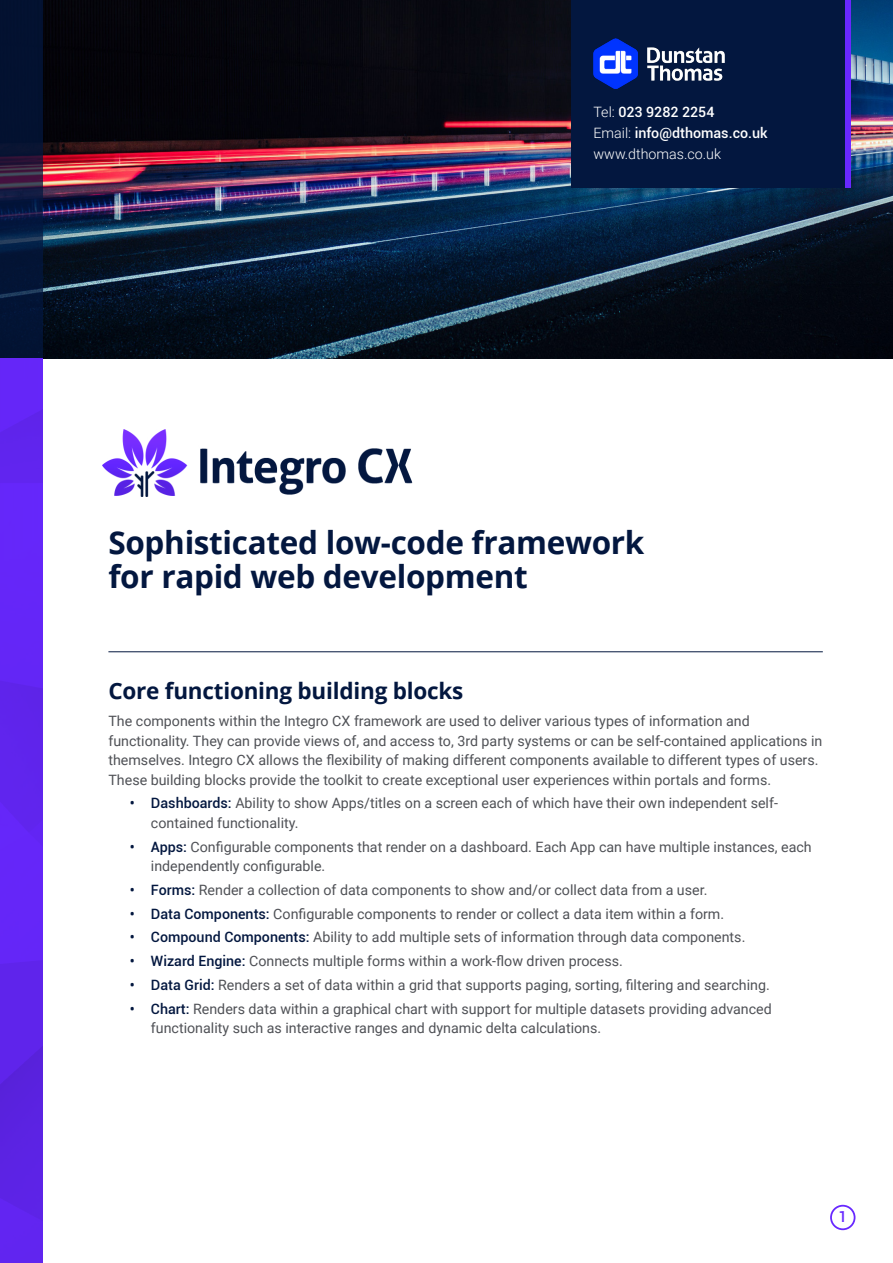
<style>
.page{position:relative;width:893px;height:1263px;background:#fff}
.page>*{position:absolute;margin:0;border:0;box-sizing:border-box;transform-origin:0 0}
.t1{font:700 31.5px/34.5px "Open Sans";letter-spacing:-.01em;color:#03173f}
.t2{font:700 22.5px "Open Sans";letter-spacing:-.01em;color:#03173f}
.t3{font:500 15px "Roboto";color:#6828ff}
.t4{font:14.25px/19.5px "Roboto";color:#4f5156}
.t5{font:500 14.25px/21px "Roboto";color:#fff}
.s1{font-weight:300}
.s2{font-weight:500;color:#03173f}
</style>
<div class="page">
<div style="left:830px;top:1205px;width:25px;height:25px;border:2px solid #6828ff;border-radius:50%"></div>
<img style="left:43px;top:0;width:850px;height:359px">
<svg style="left:0;top:0;width:43px;height:359px;background:#091637"></svg>
<div style="left:571px;top:0;width:279px;height:188px;background:#03173f"></div>
<div style="left:845px;top:0;width:5px;height:188px;background:#6828ff"></div>
<img style="left:593px;top:38px;width:131px;height:50px">
<img style="left:0;top:359px;width:43px;height:904px">
<hr style="left:108px;top:651px;width:715px;height:1px;background:#03173f">
<img style="left:103px;top:430px;width:309px;height:67px">
<p class="t5" style="left:593px;top:100px;width:176px"><span class="s1">Tel:</span> 023 9282 2254<br><span class="s1">Email:</span> info@dthomas.co.uk <span class="s1">www.dthomas.co.uk</span></p>
<h1 class="t1" style="left:108px;top:524px;width:537px">Sophisticated low-code framework for rapid web development</h1>
<h2 class="t2" style="left:108px;top:675px;width:356px">Core functioning building blocks</h2>
<p class="t4" style="left:108px;top:711px;width:715px">The components within the Integro CX framework are used to deliver various types of information and functionality. They can provide views of, and access to, 3rd party systems or can be self-contained applications in themselves. Integro CX allows the flexibility of making different components available to different types of users.<br>These building blocks provide the toolkit to create exceptional user experiences within portals and forms.</p>
<p class="t4" style="left:151px;top:793px;width:628px;text-indent:-21px"><span class="s2">• Dashboards:</span> Ability to show Apps/titles on a screen each of which have their own independent self&shy;contained functionality.</p>
<p class="t4" style="left:151px;top:836px;width:662px;text-indent:-21px"><span class="s2">• Apps:</span> Configurable components that render on a dashboard. Each App can have multiple instances, each independently configurable.</p>
<p class="t4" style="left:130px;top:879px;width:579px"><span class="s2">• Forms:</span> Render a collection of data components to show and/or collect data from a user.</p>
<p class="t4" style="left:130px;top:903px;width:596px"><span class="s2">• Data Components:</span> Configurable components to render or collect a data item within a form.</p>
<p class="t4" style="left:130px;top:927px;width:617px"><span class="s2">• Compound Components:</span> Ability to add multiple sets of information through data components.</p>
<p class="t4" style="left:130px;top:951px;width:495px"><span class="s2">• Wizard Engine:</span> Connects multiple forms within a work-flow driven process.</p>
<p class="t4" style="left:130px;top:975px;width:642px"><span class="s2">• Data Grid:</span> Renders a set of data within a grid that supports paging, sorting, filtering and searching.</p>
<p class="t4" style="left:151px;top:998px;width:622px;text-indent:-21px"><span class="s2">• Chart:</span> Renders data within a graphical chart with support for multiple datasets providing advanced functionality such as interactive ranges and dynamic delta calculations.</p>
<p class="t3" style="left:838px;top:1206px;width:10px">1</p>
</div>
